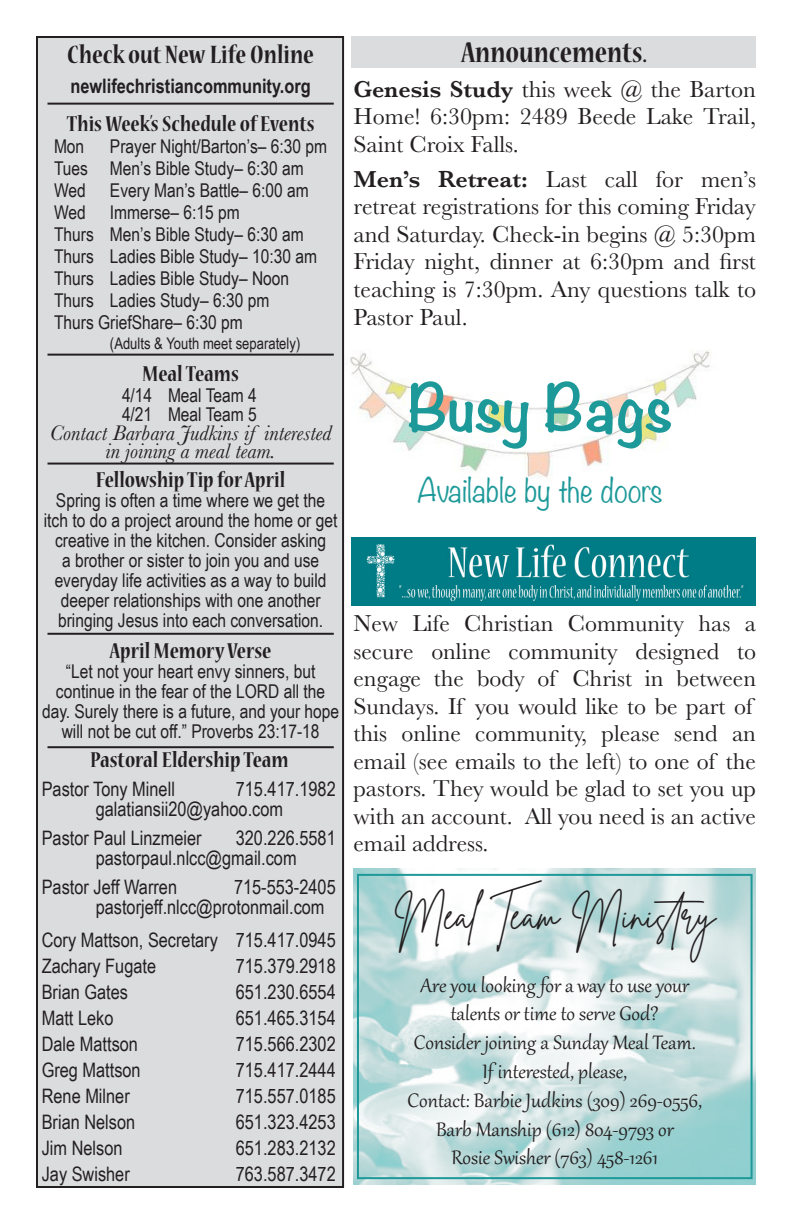
<style>
.page{position:relative;width:792px;height:1224px;background:#fff}
.page>*{position:absolute;margin:0;border:0;box-sizing:border-box;transform-origin:0 0}
.t1{font:700 58.2px "Noteworthy";letter-spacing:-.005em;color:#1e9999}
.t2{font:40px "Brittany Signature";color:#231f20}
.t3{font:700 condensed 31.8px "Nueva Std";color:#231f20}
.t4{font:300 29.8px "Noteworthy";color:#1e9999}
.t5{font:700 condensed 28px "Nueva Std";color:#231f20}
.t6{font:24px/27.4px "Baskerville";color:#231f20;text-align:justify}
.t7{font:24px/28.8px "Gabriola";color:#231f20;text-align:center}
.t8{font:700 condensed 24px "Nueva Std";color:#231f20}
.t9{font:italic 22px/18px "Baskerville";color:#231f20;text-align:center}
.t10{font:20px/20px "Arial Narrow";color:#231f20}
.t11{font:700 20px "Arial Narrow";color:#231f20}
.t12{font:19px/20px "Arial Narrow";color:#231f20}
.t13{font:16px "Arial Narrow";color:#231f20}
.s1{font-weight:600}
</style>
<div class="page">
<img style="left:344px;top:344px;width:367px;height:156px">
<div style="left:37px;top:37px;width:306px;height:1150px;background:#dbdcde"></div>
<div style="left:36px;top:36px;width:308px;height:1152px;border:2px solid #231f20"></div>
<hr style="left:48px;top:103px;width:286px;height:2px;background:#231f20">
<hr style="left:48px;top:354px;width:286px;height:2px;background:#231f20">
<hr style="left:48px;top:463px;width:286px;height:2px;background:#231f20">
<hr style="left:48px;top:633px;width:286px;height:2px;background:#231f20">
<hr style="left:48px;top:746px;width:286px;height:2px;background:#231f20">
<img style="left:354px;top:869px;width:402px;height:315px">
<div style="left:357px;top:874px;width:396px;height:305px;border:2px solid #1e9999"></div>
<div style="left:351px;top:36px;width:405px;height:31px;background:#dbdcde"></div>
<img style="left:351px;top:538px;width:405px;height:68px">
<h3 class="t5" style="left:67px;top:42px;width:248px">Check out New Life Online</h3>
<p class="t11" style="left:70px;top:70px;width:242px">newlifechristiancommunity.org</p>
<p class="t8" style="left:67px;top:113px;width:249px">This Week’s Schedule of Events</p>
<p class="t12" style="left:54px;top:135px;width:32px">Mon</p>
<p class="t12" style="left:54px;top:134px;width:275px;line-height:22px;text-indent:56px">Prayer Night/Barton’s– 6:30 pm<br>Tues Men’s Bible Study– 6:30 am<br>Wed</p>
<p class="t12" style="left:110px;top:179px;width:200px">Every Man’s Battle– 6:00 am</p>
<p class="t12" style="left:54px;top:200px;width:264px;line-height:22px;text-indent:56px">Immerse– 6:15 pm<br>Thurs Men’s Bible Study– 6:30 am<br>Thurs Ladies Bible Study– 10:30 am<br>Thurs Ladies Bible Study– Noon<br>Thurs Ladies Study– 6:30 pm<br>Thurs GriefShare– 6:30 pm</p>
<p class="t13" style="left:110px;top:331px;width:192px">(Adults &amp; Youth meet separately)</p>
<p class="t8" style="left:142px;top:363px;width:98px">Meal Teams</p>
<p class="t12" style="left:122px;top:385px;width:136px;line-height:19px">4/14 Meal Team 4<br>4/21 Meal Team 5</p>
<p class="t9" style="left:50px;top:424px;width:283px">Contact Barbara Judkins if interested in joining a meal team.</p>
<p class="t8" style="left:96px;top:469px;width:191px">Fellowship Tip for April</p>
<p class="t12" style="left:44px;top:489px;width:295px;text-align:center">Spring is often a time where we get the itch to do a project around the home or get creative in the kitchen. Consider asking<br>a brother or sister to join you and use everyday life activities as a way to build deeper relationships with one another bringing Jesus into each conversation.</p>
<p class="t8" style="left:110px;top:640px;width:163px">April Memory Verse</p>
<p class="t12" style="left:42px;top:661px;width:299px;text-align:center">“Let not your heart envy sinners, but continue in the fear of the LORD all the day. Surely there is a future, and your hope will not be cut off.” Proverbs 23:17-18</p>
<p class="t12" style="left:54px;top:201px;width:33px">Wed</p>
<p class="t8" style="left:90px;top:749px;width:200px">Pastoral Eldership Team</p>
<p class="t10" style="left:42px;top:779px;width:135px">Pastor Tony Minell</p>
<p class="t10" style="left:96px;top:779px;width:241px;text-indent:140px">715.417.1982 galatiansii20@yahoo.com</p>
<p class="t10" style="left:42px;top:828px;width:161px">Pastor Paul Linzmeier</p>
<p class="t10" style="left:96px;top:828px;width:241px;text-indent:140px">320.226.5581 pastorpaul.nlcc@gmail.com</p>
<p class="t10" style="left:42px;top:877px;width:137px">Pastor Jeff Warren</p>
<p class="t10" style="left:96px;top:877px;width:241px;text-indent:138px">715-553-2405 pastorjeff.nlcc@protonmail.com</p>
<p class="t10" style="left:42px;top:926px;width:295px;line-height:26px">Cory Mattson, Secretary 715.417.0945<br>Zachary Fugate</p>
<p class="t10" style="left:236px;top:955px;width:101px">715.379.2918</p>
<p class="t10" style="left:42px;top:981px;width:88px">Brian Gates</p>
<p class="t10" style="left:236px;top:981px;width:101px">651.230.6554</p>
<p class="t10" style="left:42px;top:1007px;width:73px">Matt Leko</p>
<p class="t10" style="left:236px;top:1007px;width:101px">651.465.3154</p>
<p class="t10" style="left:42px;top:1033px;width:98px">Dale Mattson</p>
<p class="t10" style="left:236px;top:1033px;width:101px">715.566.2302</p>
<p class="t10" style="left:42px;top:1059px;width:100px">Greg Mattson</p>
<p class="t10" style="left:236px;top:1059px;width:101px">715.417.2444</p>
<p class="t10" style="left:42px;top:1085px;width:90px">Rene Milner</p>
<p class="t10" style="left:236px;top:1085px;width:101px">715.557.0185</p>
<p class="t10" style="left:42px;top:1111px;width:95px">Brian Nelson</p>
<p class="t10" style="left:236px;top:1111px;width:101px">651.323.4253</p>
<p class="t10" style="left:42px;top:1137px;width:82px">Jim Nelson</p>
<p class="t10" style="left:236px;top:1137px;width:101px">651.283.2132</p>
<p class="t10" style="left:42px;top:1163px;width:90px">Jay Swisher</p>
<p class="t10" style="left:236px;top:1163px;width:101px">763.587.3472</p>
<h3 class="t3" style="left:461px;top:39px;width:187px">Announcements.</h3>
<p class="t6" style="left:354px;top:75px;width:404px"><span class="s1">Genesis Study</span> this week @ the Barton Home! 6:30pm: 2489 Beede Lake Trail, Saint Croix Falls.</p>
<p class="t6" style="left:354px;top:165px;width:404px"><span class="s1">Men’s Retreat:</span> Last call for men’s retreat registrations for this coming Friday and Saturday. Check-in begins @ 5:30pm Friday night, dinner at 6:30pm and first teaching is 7:30pm. Any questions talk to Pastor Paul.</p>
<h1 class="t1" style="left:407px;top:356px;width:268px">Busy Bags</h1>
<h3 class="t4" style="left:418px;top:464px;width:247px">Available by the doors</h3>
<p class="t6" style="left:354px;top:610px;width:404px;text-align:left">New Life Christian Community has a secure online community designed to engage the body of Christ in between Sundays. If you would like to be part of this online community, please send an email (see emails to the left) to one of the pastors. They would be glad to set you up with an account. All you need is an active email address.</p>
<h2 class="t2" style="left:394px;top:890px;width:322px">Meal Team Ministry</h2>
<p class="t7" style="left:408px;top:969px;width:296px">Are you looking for a way to use your talents or time to serve God?<br>Consider joining a Sunday Meal Team.<br>If interested, please,<br>Contact: Barbie Judkins (309) 269-0556,<br>Barb Manship (612) 804-9793 or<br>Rosie Swisher (763) 458-1261</p>
</div>
